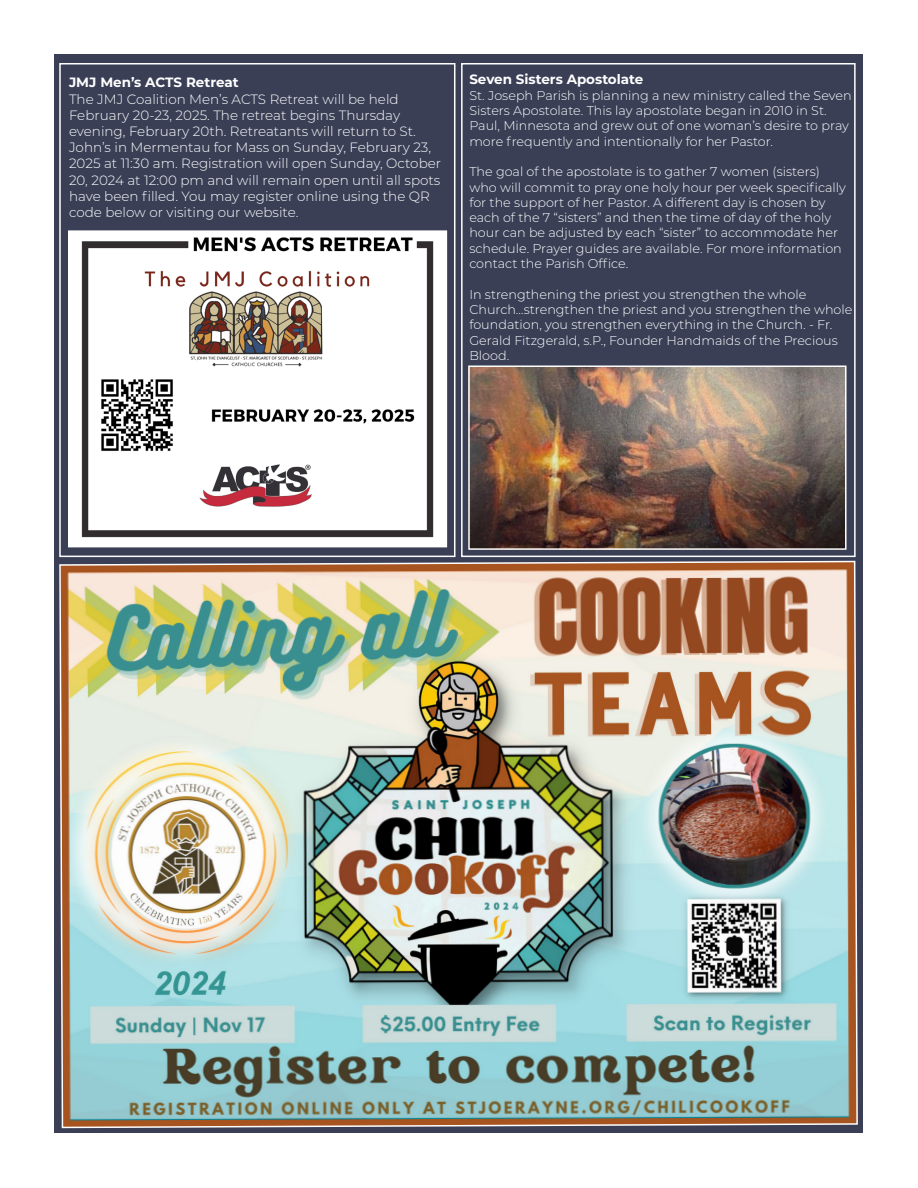
<style>
.page{position:relative;width:918px;height:1188px;background:#fff}
.page>*{position:absolute;margin:0;border:0;box-sizing:border-box;transform-origin:0 0}
.t1{font:300 13.5px/16.2px "Montserrat";color:#fff}
.t2{font:700 13.5px "Montserrat";color:#fff}
.t3{font:300 12.75px/15.3px "Montserrat";color:#fff}
</style>
<div class="page">
<div style="left:55px;top:55px;width:808px;height:1078px;background:#3a3f56"></div>
<div style="left:59px;top:63px;width:396px;height:494px;border:2px solid #fff"></div>
<div style="left:461px;top:63px;width:395px;height:494px;border:2px solid #fff"></div>
<img style="left:471px;top:368px;width:373px;height:179px">
<div style="left:468px;top:365px;width:379px;height:185px;border:2px solid #fff"></div>
<img style="left:59px;top:560px;width:799px;height:569px">
<img style="left:70px;top:232px;width:375px;height:313px">
<div style="left:68px;top:230px;width:379px;height:317px;border:1px solid #fff"></div>
<p class="t2" style="left:69px;top:73px;width:171px">JMJ Men’s ACTS Retreat</p>
<p class="t1" style="left:69px;top:90px;width:374px">The JMJ Coalition Men’s ACTS Retreat will be held February 20-23, 2025. The retreat begins Thursday evening, February 20th. Retreatants will return to St.<br>John’s in Mermentau for Mass on Sunday, February 23, 2025 at 11:30 am. Registration will open Sunday, October 20, 2024 at 12:00 pm and will remain open until all spots have been filled. You may register online using the QR code below or visiting our website.</p>
<p class="t2" style="left:469px;top:70px;width:176px">Seven Sisters Apostolate</p>
<p class="t3" style="left:469px;top:87px;width:384px">St. Joseph Parish is planning a new ministry called the Seven Sisters Apostolate. This lay apostolate began in 2010 in St.<br>Paul, Minnesota and grew out of one woman’s desire to pray more frequently and intentionally for her Pastor.</p>
<p class="t3" style="left:469px;top:164px;width:378px">The goal of the apostolate is to gather 7 women (sisters) who will commit to pray one holy hour per week specifically for the support of her Pastor. A different day is chosen by each of the 7 “sisters” and then the time of day of the holy hour can be adjusted by each “sister” to accommodate her schedule. Prayer guides are available. For more information contact the Parish Office.</p>
<p class="t3" style="left:469px;top:286px;width:385px">In strengthening the priest you strengthen the whole Church…strengthen the priest and you strengthen the whole foundation, you strengthen everything in the Church. - Fr.<br>Gerald Fitzgerald, s.P., Founder Handmaids of the Precious Blood.</p>
</div>
